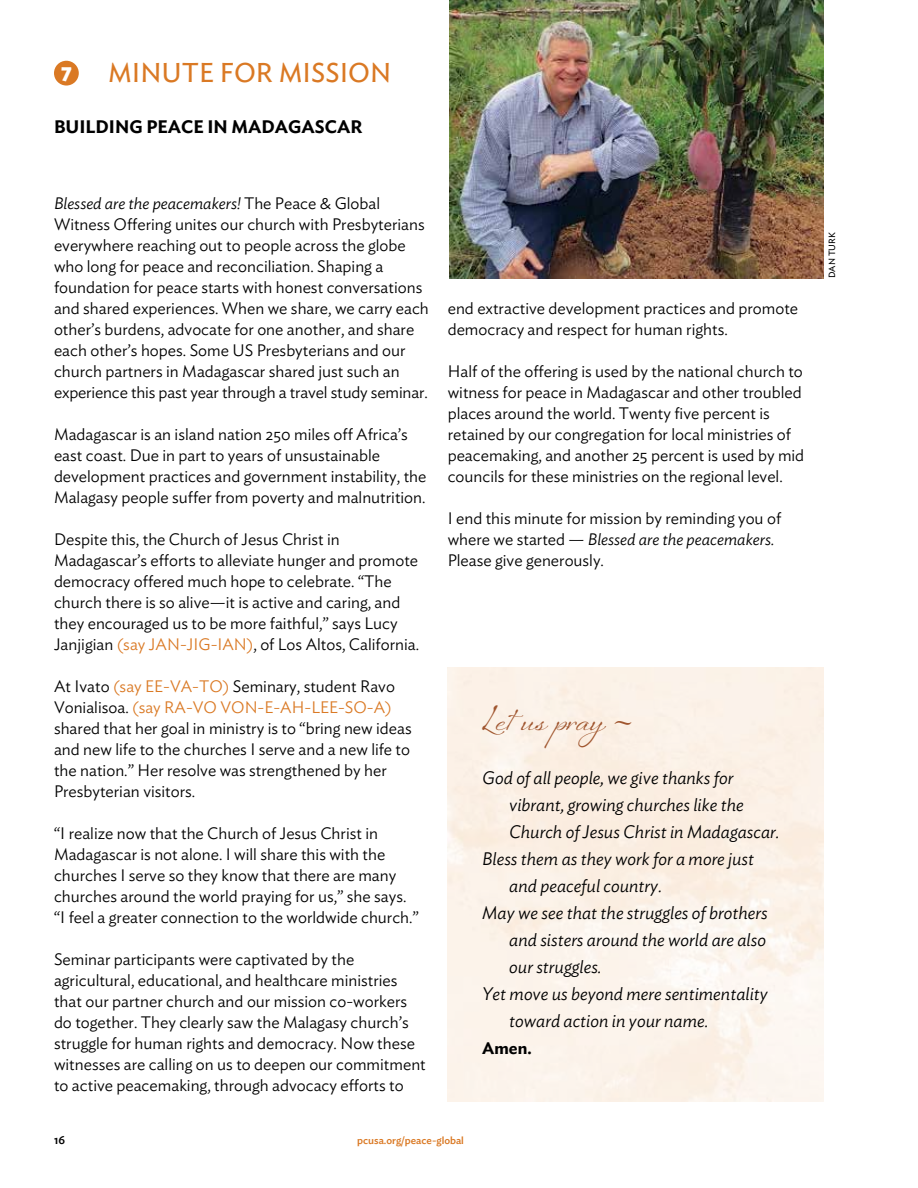
<style>
.page{position:relative;width:918px;height:1188px;background:#fff}
.page>*{position:absolute;margin:0;border:0;box-sizing:border-box;transform-origin:0 0}
.t1{font:33px "Sheila";color:#a0562f}
.t2{font:27px "Ideal Sans";color:#da7924}
.t3{font:700 21px "Ideal Sans";color:#fff}
.t4{font:italic 300 18px "Ideal Sans";color:#000}
.t5{font:600 18px "Ideal Sans";color:#000}
.t6{font:300 16.5px/21px "Ideal Sans";color:#000}
.t7{font:600 16.5px "Ideal Sans";color:#000}
.t8{font:500 12px "Ideal Sans";color:#000}
.t9{font:500 10.5px "Ideal Sans";color:#da7924}
.t10{font:9px "Ideal Sans";color:#000}
.s1{font-style:italic}
.s2{color:#da7924}
</style>
<div class="page">
<div style="left:54px;top:61px;width:25px;height:25px;background:#da7924;border-radius:50%"></div>
<img style="left:449px;top:0;width:375px;height:278px">
<h2 class="t2" style="left:108px;top:52px;width:285px">MINUTE FOR MISSION</h2>
<p class="t5" style="left:54px;top:113px;width:310px">BUILDING PEACE IN MADAGASCAR</p>
<p class="t3" style="left:61px;top:53px;width:12px">7</p>
<p class="t6" style="left:54px;top:191px;width:376px"><span class="s1">Blessed are the peacemakers!</span> The Peace &amp; Global Witness Offering unites our church with Presbyterians everywhere reaching out to people across the globe who long for peace and reconciliation. Shaping a foundation for peace starts with honest conversations and shared experiences. When we share, we carry each other’s burdens, advocate for one another, and share each other’s hopes. Some US Presbyterians and our church partners in Madagascar shared just such an experience this past year through a travel study seminar.</p>
<p class="t6" style="left:54px;top:422px;width:374px">Madagascar is an island nation 250 miles off Africa’s east coast. Due in part to years of unsustainable development practices and government instability, the Malagasy people suffer from poverty and malnutrition.</p>
<p class="t6" style="left:54px;top:527px;width:367px">Despite this, the Church of Jesus Christ in Madagascar’s efforts to alleviate hunger and promote democracy offered much hope to celebrate. “The church there is so alive—it is active and caring, and they encouraged us to be more faithful,” says Lucy Janjigian <span class="s2">(say JAN-JIG-IAN)</span>, of Los Altos, California.</p>
<p class="t6" style="left:54px;top:674px;width:359px">At Ivato <span class="s2">(say EE-VA-TO)</span> Seminary, student Ravo Vonialisoa. <span class="s2">(say RA-VO VON-E-AH-LEE-SO-A) </span>shared that her goal in ministry is to “bring new ideas and new life to the churches I serve and a new life to the nation.” Her resolve was strengthened by her Presbyterian visitors.</p>
<p class="t6" style="left:54px;top:821px;width:366px">“I realize now that the Church of Jesus Christ in Madagascar is not alone. I will share this with the churches I serve so they know that there are many churches around the world praying for us,” she says. “I feel a greater connection to the worldwide church.”</p>
<p class="t6" style="left:54px;top:947px;width:373px">Seminar participants were captivated by the agricultural, educational, and healthcare ministries that our partner church and our mission co-workers do together. They clearly saw the Malagasy church’s struggle for human rights and democracy. Now these witnesses are calling on us to deepen our commitment to active peacemaking, through advocacy efforts to</p>
<p class="t6" style="left:448px;top:296px;width:352px">end extractive development practices and promote democracy and respect for human rights.</p>
<p class="t6" style="left:448px;top:359px;width:358px">Half of the offering is used by the national church to witness for peace in Madagascar and other troubled places around the world. Twenty five percent is retained by our congregation for local ministries of peacemaking, and another 25 percent is used by mid councils for these ministries on the regional level.</p>
<p class="t6" style="left:448px;top:506px;width:335px">I end this minute for mission by reminding you of where we started — <span class="s1">Blessed are the peacemakers.<br></span>Please give generously.</p>
<h1 class="t1" style="left:482px;top:699px;width:151px">Let us pray ~</h1>
<p class="t4" style="left:482px;top:764px;width:253px">God of all people, we give thanks for</p>
<p class="t4" style="left:509px;top:791px;width:236px">vibrant, growing churches like the</p>
<p class="t4" style="left:509px;top:818px;width:272px">Church of Jesus Christ in Madagascar.</p>
<p class="t4" style="left:482px;top:845px;width:273px">Bless them as they work for a more just</p>
<p class="t4" style="left:509px;top:872px;width:154px">and peaceful country.</p>
<p class="t4" style="left:482px;top:899px;width:287px">May we see that the struggles of brothers</p>
<p class="t4" style="left:509px;top:926px;width:258px">and sisters around the world are also</p>
<p class="t4" style="left:509px;top:953px;width:94px">our struggles.</p>
<p class="t4" style="left:482px;top:980px;width:287px">Yet move us beyond mere sentimentality</p>
<p class="t4" style="left:509px;top:1007px;width:201px">toward action in your name.</p>
<p class="t7" style="left:482px;top:1035px;width:51px">Amen.</p>
<p class="t8" style="left:54px;top:1131px;width:13px">16</p>
<p class="t9" style="left:357px;top:1132px;width:108px">pcusa.org/peace-global</p>
<p class="t10" style="left:825px;top:278px;width:47px;rotate:-90deg">DAN TURK</p>
</div>
